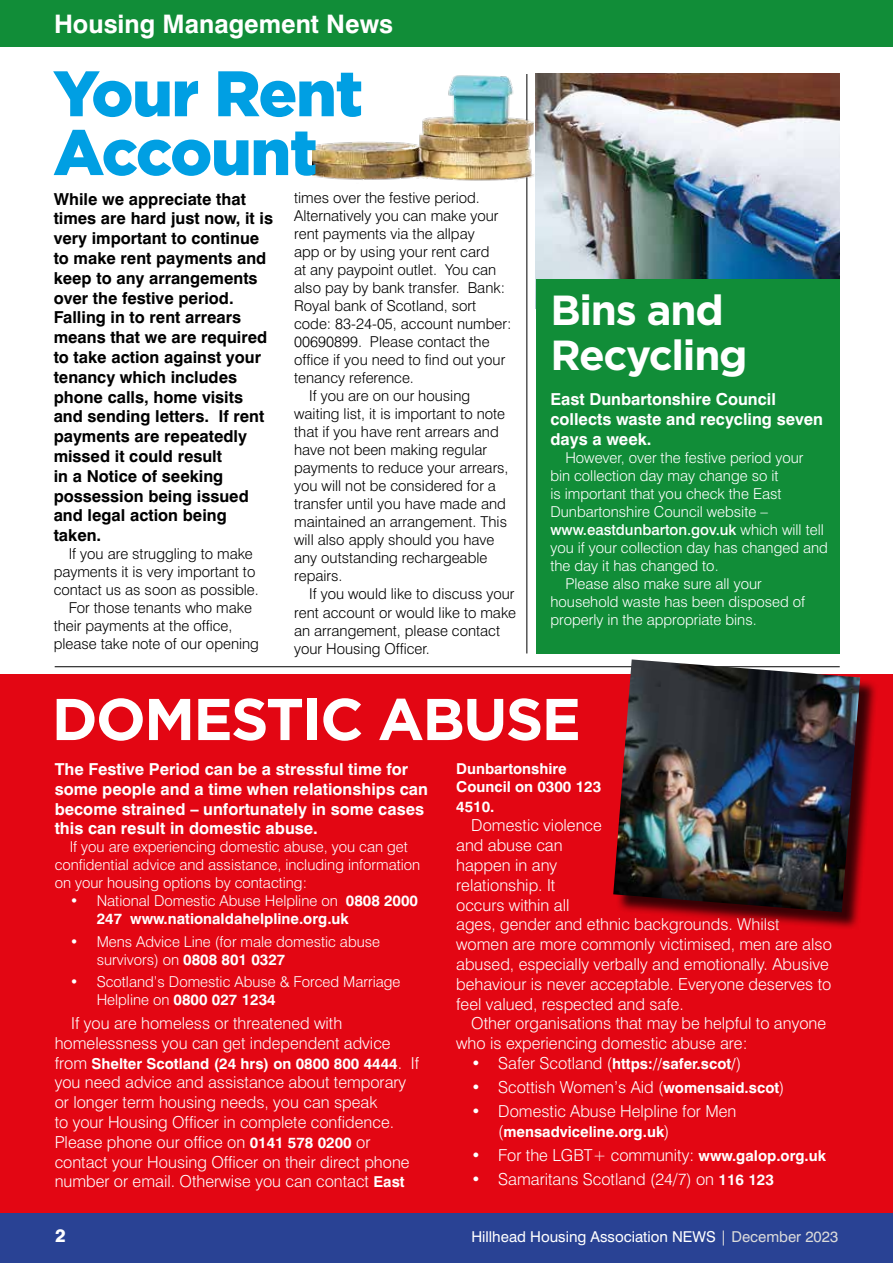
<style>
.page{position:relative;width:893px;height:1263px;background:#fff}
.page>*{position:absolute;margin:0;border:0;box-sizing:border-box;transform-origin:0 0}
.t1{font:900 64.2px/58.8px "Gotham";letter-spacing:-.02em;color:#009fe3}
.t2{font:700 58.8px "Gotham";letter-spacing:-.03em;color:#fff}
.t3{font:700 42px/45px "Gotham";letter-spacing:-.03em;color:#fff}
.t4{font:700 25.5px "Swiss 721 BT";color:#fff}
.t5{font:800 18px "Swiss 721 BT";color:#fff}
.t6{font:300 16.5px/19.8px "Swiss 721 BT";color:#fff}
.t7{font:700 16.5px/19.8px "Swiss 721 BT";color:#000}
.t8{font:700 16.5px/19.8px "Swiss 721 BT";color:#fff}
.t9{font:300 15px "Swiss 721 BT";color:#000}
.t10{font:300 15px/18px "Swiss 721 BT";color:#fff}
.t11{font:700 15px/18px "Swiss 721 BT";color:#fff}
.t12{font:15px "Swiss 721 BT";color:#fff}
.t13{font:500 15px "Swiss 721 BT";color:#fff}
.s1{font-weight:300}
.s2{font-weight:700}
.s3{font-weight:300;font-size:16.5px}
.s4{font-weight:700;font-size:15px}
.s5{color:#dadada}
</style>
<div class="page">
<div style="left:0;top:1213px;width:893px;height:50px;background:#294294"></div>
<div style="left:0;top:674px;width:893px;height:539px;background:#e30613"></div>
<img style="left:536px;top:73px;width:304px;height:206px">
<div style="left:536px;top:279px;width:304px;height:374px;background:#118d38"></div>
<div style="left:0;top:0;width:893px;height:47px;background:#118d38"></div>
<hr style="left:55px;top:666px;width:785px;height:1px;background:#000">
<hr style="left:526px;top:74px;width:1px;height:579px;background:#000">
<img style="left:313px;top:73px;width:246px;height:112px">
<div style="left:616px;top:662px;width:262px;height:269px;background:#000;opacity:.75"></div>
<img style="left:613px;top:659px;width:247px;height:253px">
<h3 class="t4" style="left:54px;top:9px;width:341px">Housing Management News</h3>
<h1 class="t1" style="left:53px;top:62px;width:311px">Your Rent<br>Account</h1>
<p class="t7" style="left:54px;top:189px;width:221px">While we appreciate that times are hard just now, it is very important to continue to make rent payments and keep to any arrangements over the festive period.<br>Falling in to rent arrears means that we are required to take action against your tenancy which includes phone calls, home visits and sending letters. If rent payments are repeatedly missed it could result<br>in a Notice of seeking possession being issued and legal action being taken.</p>
<p class="t9" style="left:69px;top:545px;width:186px">If you are struggling to make</p>
<p class="t9" style="left:54px;top:563px;width:203px">payments it is very important to</p>
<p class="t9" style="left:54px;top:581px;width:207px">contact us as soon as possible.</p>
<p class="t9" style="left:69px;top:599px;width:185px">For those tenants who make</p>
<p class="t9" style="left:54px;top:617px;width:180px">their payments at the office,</p>
<p class="t9" style="left:54px;top:635px;width:207px">please take note of our opening</p>
<p class="t9" style="left:294px;top:189px;width:187px">times over the festive period.</p>
<p class="t9" style="left:294px;top:207px;width:206px">Alternatively you can make your</p>
<p class="t9" style="left:294px;top:225px;width:182px">rent payments via the allpay</p>
<p class="t9" style="left:294px;top:243px;width:197px">app or by using your rent card</p>
<p class="t9" style="left:294px;top:261px;width:204px">at any paypoint outlet. You can</p>
<p class="t9" style="left:294px;top:279px;width:212px">also pay by bank transfer. Bank:</p>
<p class="t9" style="left:294px;top:297px;width:184px">Royal bank of Scotland, sort</p>
<p class="t9" style="left:294px;top:315px;width:219px">code: 83-24-05, account number:</p>
<p class="t9" style="left:294px;top:333px;width:197px">00690899. Please contact the</p>
<p class="t9" style="left:294px;top:351px;width:213px">office if you need to find out your</p>
<p class="t9" style="left:294px;top:369px;width:121px">tenancy reference.</p>
<p class="t9" style="left:309px;top:387px;width:162px">If you are on our housing</p>
<p class="t9" style="left:294px;top:405px;width:213px">waiting list, it is important to note</p>
<p class="t9" style="left:294px;top:423px;width:206px">that if you have rent arrears and</p>
<p class="t9" style="left:294px;top:441px;width:194px">have not been making regular</p>
<p class="t9" style="left:294px;top:459px;width:216px">payments to reduce your arrears,</p>
<p class="t9" style="left:294px;top:477px;width:203px">you will not be considered for a</p>
<p class="t9" style="left:294px;top:495px;width:213px">transfer until you have made and</p>
<p class="t9" style="left:294px;top:513px;width:214px">maintained an arrangement. This</p>
<p class="t9" style="left:294px;top:531px;width:202px">will also apply should you have</p>
<p class="t9" style="left:294px;top:549px;width:195px">any outstanding rechargeable</p>
<p class="t9" style="left:294px;top:567px;width:50px">repairs.</p>
<p class="t9" style="left:309px;top:585px;width:207px">If you would like to discuss your</p>
<p class="t9" style="left:294px;top:603px;width:224px">rent account or would like to make</p>
<p class="t9" style="left:294px;top:621px;width:207px">an arrangement, please contact</p>
<p class="t9" style="left:294px;top:639px;width:137px">your Housing Officer.</p>
<h3 class="t3" style="left:550px;top:287px;width:199px">Bins and<br>Recycling</h3>
<p class="t8" style="left:550px;top:389px;width:274px">East Dunbartonshire Council collects waste and recycling seven days a week.</p>
<p class="t10" style="left:565px;top:448px;width:240px">However, over the festive period your</p>
<p class="t10" style="left:550px;top:466px;width:230px">bin collection day may change so it</p>
<p class="t10" style="left:550px;top:484px;width:233px">is important that you check the East</p>
<p class="t10" style="left:550px;top:502px;width:219px">Dunbartonshire Council website –</p>
<p class="t13" style="left:550px;top:520px;width:275px">www.eastdunbarton.gov.uk <span class="s1">which will tell</span></p>
<p class="t10" style="left:550px;top:538px;width:279px">you if your collection day has changed and</p>
<p class="t10" style="left:550px;top:556px;width:170px">the day it has changed to.</p>
<p class="t10" style="left:565px;top:574px;width:198px">Please also make sure all your</p>
<p class="t10" style="left:550px;top:592px;width:256px">household waste has been disposed of</p>
<p class="t10" style="left:550px;top:610px;width:208px">properly in the appropriate bins.</p>
<h2 class="t2" style="left:52px;top:685px;width:531px">DOMESTIC ABUSE</h2>
<p class="t8" style="left:55px;top:759px;width:375px">The Festive Period can be a stressful time for some people and a time when relationships can become strained – unfortunately in some cases this can result in domestic abuse.</p>
<p class="t10" style="left:55px;top:838px;width:367px;text-indent:15px">If you are experiencing domestic abuse, you can get confidential advice and assistance, including information on your housing options by contacting:</p>
<p class="t11" style="left:97px;top:892px;width:323px;text-indent:-27px"><span class="s1">• National Domestic Abuse Helpline on</span> 0808 2000<br>247 www.nationaldahelpline.org.uk</p>
<p class="t10" style="left:97px;top:932px;width:285px;text-indent:-27px">• Mens Advice Line (for male domestic abuse survivors) on <span class="s2">0808 801 0327</span></p>
<p class="t10" style="left:97px;top:972px;width:305px;text-indent:-27px">• Scotland’s Domestic Abuse &amp; Forced Marriage<br>Helpline on <span class="s2">0800 027 1234</span></p>
<p class="t6" style="left:55px;top:1013px;width:337px;text-indent:16px">If you are homeless or threatened with homelessness you can get independent advice</p>
<p class="t11" style="left:55px;top:1054px;width:366px"><span class="s3">from</span> Shelter Scotland (24 hrs) on 0800 800 4444<span class="s3">. If</span></p>
<p class="t6" style="left:55px;top:1072px;width:356px">you need advice and assistance about temporary or longer term housing needs, you can speak<br>to your Housing Officer in complete confidence.<br>Please phone our office on <span class="s4">0141 578 0200</span> or contact your Housing Officer on their direct phone number or email. Otherwise you can contact <span class="s4">East</span></p>
<p class="t11" style="left:456px;top:759px;width:147px">Dunbartonshire<br>Council on 0300 123</p>
<p class="t11" style="left:456px;top:797px;width:40px">4510.</p>
<p class="t6" style="left:456px;top:815px;width:377px;text-indent:15px">Domestic violence<br>and abuse can<br>happen in any<br>relationship. It<br>occurs within all<br>ages, gender and ethnic backgrounds. Whilst women are more commonly victimised, men are also abused, especially verbally and emotionally. Abusive behaviour is never acceptable. Everyone deserves to feel valued, respected and safe.</p>
<p class="t6" style="left:456px;top:1013px;width:371px;text-indent:15px">Other organisations that may be helpful to anyone who is experiencing domestic abuse are:</p>
<p class="t11" style="left:471px;top:1054px;width:271px"><span class="s3">• Safer Scotland (</span>https://safer.scot/<span class="s3">)</span></p>
<p class="t6" style="left:471px;top:1077px;width:315px">• Scottish Women’s Aid (<span class="s4">womensaid.scot</span>)</p>
<p class="t6" style="left:471px;top:1101px;width:267px">• Domestic Abuse Helpline for Men</p>
<p class="t11" style="left:498px;top:1122px;width:173px"><span class="s3">(</span>mensadviceline.org.uk<span class="s3">)</span></p>
<p class="t6" style="left:471px;top:1145px;width:356px">• For the LGBT+ community: <span class="s4">www.galop.org.uk</span></p>
<p class="t6" style="left:471px;top:1169px;width:304px">• Samaritans Scotland (24/7) on <span class="s4">116 123</span></p>
<p class="t5" style="left:55px;top:1225px;width:12px">2</p>
<p class="t12" style="left:471px;top:1228px;width:368px">Hillhead Housing Association NEWS <span class="s5">| December 2023</span></p>
</div>
